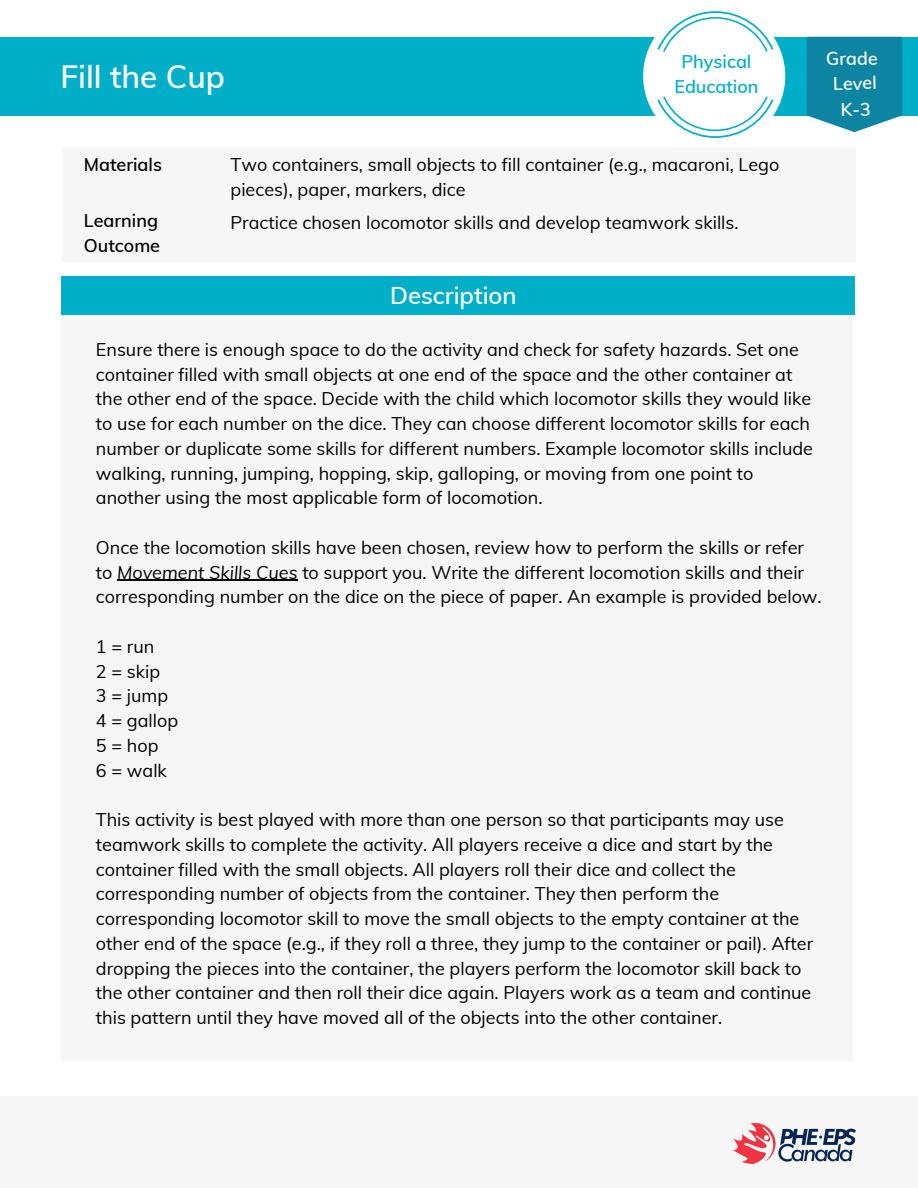
<style>
.page{position:relative;width:918px;height:1188px;background:#fff}
.page>*{position:absolute;margin:0;border:0;box-sizing:border-box;transform-origin:0 0}
.t1{font:600 31.5px "Muli";color:#fff}
.t2{font:600 23.7px "Muli";color:#fff}
.t3{font:18px/24.8px "Muli";color:#000}
.t4{font:600 18px/24.8px "Muli";color:#000}
.t5{font:600 18px/25px "Muli";color:#00aec7;text-align:center}
.t6{font:600 18px/25.5px "Muli";color:#fff;text-align:center}
.s1{font-style:italic}
</style>
<div class="page">
<div style="left:61px;top:314px;width:791px;height:747px;background:#f6f6f6"></div>
<div style="left:61px;top:277px;width:793px;height:38px;background:#00aec7"></div>
<div style="left:0;top:1096px;width:918px;height:92px;background:#f6f6f6"></div>
<img style="left:734px;top:1123px;width:121px;height:41px">
<div style="left:0;top:37px;width:918px;height:79px;background:#00aec7"></div>
<div style="left:62px;top:147px;width:794px;height:115px;background:#f6f6f6"></div>
<hr style="left:117px;top:580px;width:181px;height:1px;background:#000">
<svg style="left:643px;top:11px;width:142px;height:127px"></svg>
<svg style="left:807px;top:37px;width:95px;height:95px;background:#218ea9"></svg>
<h1 class="t1" style="left:60px;top:56px;width:166px">Fill the Cup</h1>
<p class="t5" style="left:674px;top:49px;width:86px">Physical<br>Education</p>
<p class="t6" style="left:826px;top:46px;width:53px;rotate:-1deg">Grade<br>Level<br>K-3</p>
<p class="t4" style="left:84px;top:152px;width:80px">Materials</p>
<p class="t4" style="left:84px;top:208px;width:78px">Learning<br>Outcome</p>
<p class="t3" style="left:231px;top:152px;width:550px">Two containers, small objects to fill container (e.g., macaroni, Lego pieces), paper, markers, dice</p>
<p class="t3" style="left:231px;top:210px;width:510px">Practice chosen locomotor skills and develop teamwork skills.</p>
<h2 class="t2" style="left:390px;top:280px;width:128px">Description</h2>
<p class="t3" style="left:96px;top:337px;width:719px">Ensure there is enough space to do the activity and check for safety hazards. Set one container filled with small objects at one end of the space and the other container at the other end of the space. Decide with the child which locomotor skills they would like to use for each number on the dice. They can choose different locomotor skills for each number or duplicate some skills for different numbers. Example locomotor skills include walking, running, jumping, hopping, skip, galloping, or moving from one point to another using the most applicable form of locomotion.</p>
<p class="t3" style="left:96px;top:535px;width:727px">Once the locomotion skills have been chosen, review how to perform the skills or refer to <span class="s1">Movement Skills Cues</span> to support you. Write the different locomotion skills and their corresponding number on the dice on the piece of paper. An example is provided below.</p>
<p class="t3" style="left:96px;top:634px;width:84px">1 = run<br>2 = skip<br>3 = jump<br>4 = gallop<br>5 = hop<br>6 = walk</p>
<p class="t3" style="left:96px;top:807px;width:719px">This activity is best played with more than one person so that participants may use teamwork skills to complete the activity. All players receive a dice and start by the container filled with the small objects. All players roll their dice and collect the corresponding number of objects from the container. They then perform the corresponding locomotor skill to move the small objects to the empty container at the other end of the space (e.g., if they roll a three, they jump to the container or pail). After dropping the pieces into the container, the players perform the locomotor skill back to the other container and then roll their dice again. Players work as a team and continue this pattern until they have moved all of the objects into the other container.</p>
</div>
